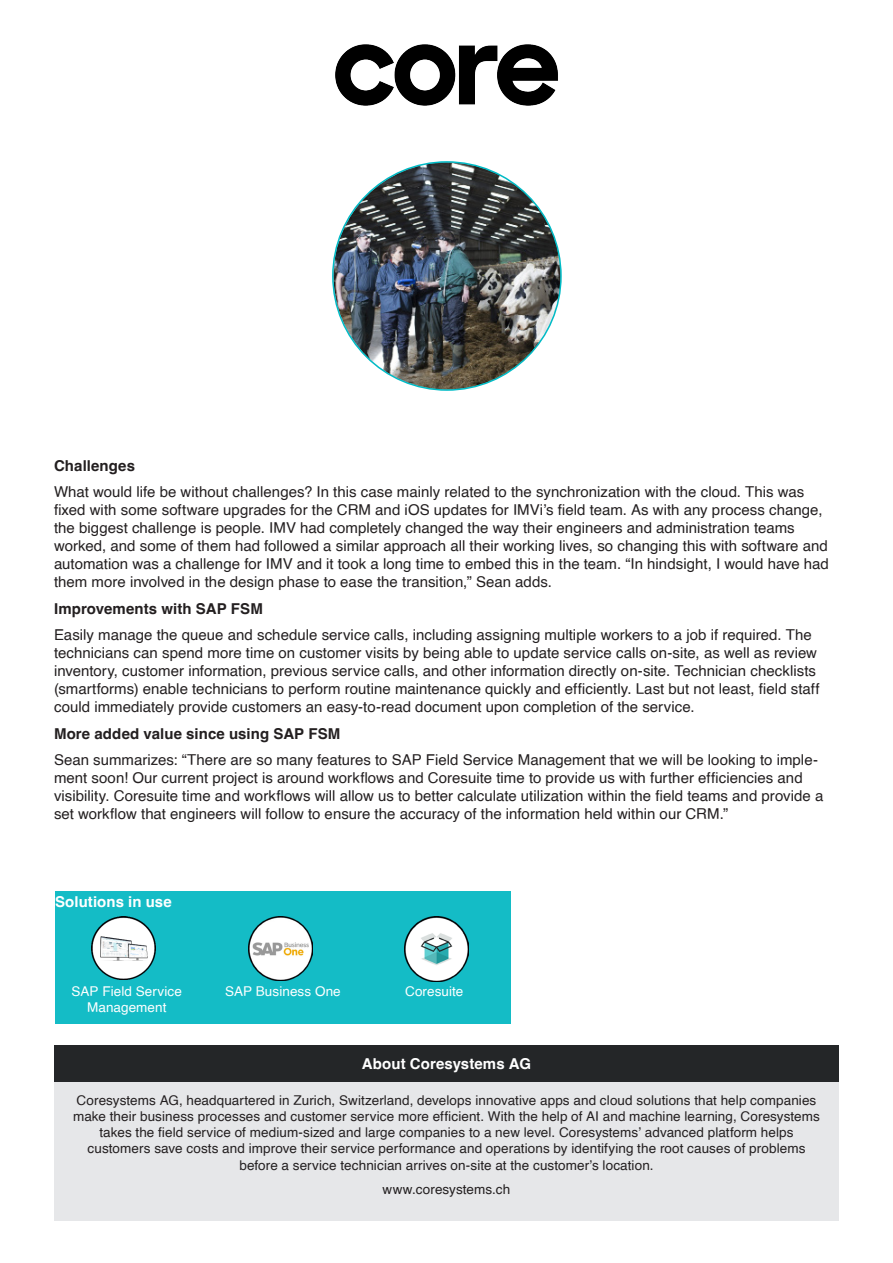
<style>
.page{position:relative;width:893px;height:1263px;background:#fff}
.page>*{position:absolute;margin:0;border:0;box-sizing:border-box;transform-origin:0 0}
.Body{font:15px/18px "Helvetica";color:#231f20}
.Body-2{font:700 15px "Helvetica";letter-spacing:.005em;color:#231f20}
.Box_Titel{font:700 15px "Helvetica";letter-spacing:.005em;color:#fff}
.Body-3{font:700 15px "Helvetica";letter-spacing:.005em;color:#fff}
.Body-4{font:13.5px/16.2px "Helvetica";letter-spacing:.005em;color:#231f20;text-align:center}
.Body-5{font:13.5px/16.2px "Helvetica";letter-spacing:.005em;color:#fff;text-align:center}
</style>
<div class="page">
<img style="left:333px;top:162px;width:228px;height:228px;border-radius:114px">
<div style="left:54px;top:1045px;width:785px;height:37px;background:#242628"></div>
<div style="left:54px;top:1082px;width:785px;height:139px;background:#e6e7e9"></div>
<div style="left:55px;top:891px;width:455px;height:133px;background:#14bcc6"></div>
<img style="left:91px;top:916px;width:64px;height:64px">
<img style="left:249px;top:916px;width:63px;height:64px">
<img style="left:404px;top:917px;width:65px;height:64px">
<img style="left:335px;top:44px;width:223px;height:150px">
<p class="Body-2" style="left:54px;top:456px;width:83px">Challenges</p>
<p class="Body" style="left:54px;top:483px;width:776px">What would life be without challenges? In this case mainly related to the synchronization with the cloud. This was fixed with some software upgrades for the CRM and iOS updates for IMVi’s field team. As with any process change, the biggest challenge is people. IMV had completely changed the way their engineers and administration teams worked, and some of them had followed a similar approach all their working lives, so changing this with software and automation was a challenge for IMV and it took a long time to embed this in the team. “In hindsight, I would have had them more involved in the design phase to ease the transition,” Sean adds.</p>
<p class="Body-2" style="left:54px;top:599px;width:210px">Improvements with SAP FSM</p>
<p class="Body" style="left:54px;top:626px;width:767px">Easily manage the queue and schedule service calls, including assigning multiple workers to a job if required. The technicians can spend more time on customer visits by being able to update service calls on-site, as well as review inventory, customer information, previous service calls, and other information directly on-site. Technician checklists (smartforms) enable technicians to perform routine maintenance quickly and efficiently. Last but not least, field staff could immediately provide customers an easy-to-read document upon completion of the service.</p>
<p class="Body-2" style="left:54px;top:724px;width:288px">More added value since using SAP FSM</p>
<p class="Body" style="left:54px;top:751px;width:771px">Sean summarizes: “There are so many features to SAP Field Service Management that we will be looking to imple&shy;ment soon! Our current project is around workflows and Coresuite time to provide us with further efficiencies and visibility. Coresuite time and workflows will allow us to better calculate utilization within the field teams and provide a set workflow that engineers will follow to ensure the accuracy of the information held within our CRM.”</p>
<p class="Body-3" style="left:55px;top:892px;width:118px">Solutions in use</p>
<p class="Body-5" style="left:72px;top:983px;width:112px">SAP Field Service<br>Management</p>
<p class="Body-5" style="left:225px;top:983px;width:117px">SAP Business One</p>
<p class="Body-5" style="left:405px;top:983px;width:60px">Coresuite</p>
<p class="Box_Titel" style="left:362px;top:1054px;width:171px">About Coresystems AG</p>
<p class="Body-4" style="left:73px;top:1092px;width:748px">Coresystems AG, headquartered in Zurich, Switzerland, develops innovative apps and cloud solutions that help companies make their business processes and customer service more efficient. With the help of AI and machine learning, Coresystems takes the field service of medium-sized and large companies to a new level. Coresystems’ advanced platform helps customers save costs and improve their service performance and operations by identifying the root causes of problems before a service technician arrives on-site at the customer’s location.</p>
<p class="Body-4" style="left:383px;top:1182px;width:129px">www.coresystems.ch</p>
</div>
